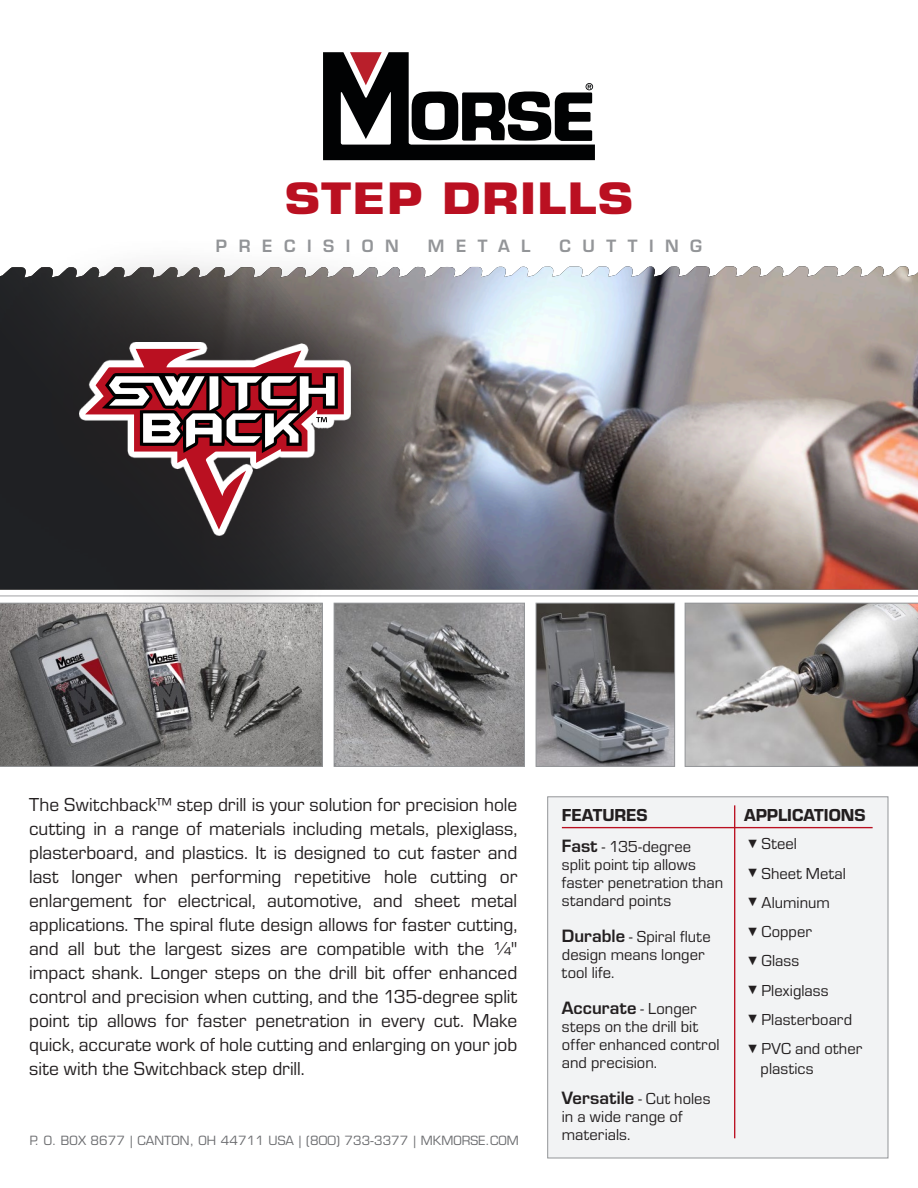
<style>
.page{position:relative;width:918px;height:1188px;background:#fff}
.page>*{position:absolute;margin:0;border:0;box-sizing:border-box;transform-origin:0 0}
.t1{font:700 42px "Eurostile LT Std";letter-spacing:.025em;color:#ba1021;scale:1.18 1}
.Body_Copy{font:19.5px/24px "Eurostile";color:#231f20;text-align:justify}
.Recip_Header_Data{font:18px "Eurostile Hea";color:#231f20}
.Body_Copy-2{font:16.5px/18px "Eurostile";letter-spacing:.005em;color:#231f20}
.t2{font:600 16.5px "Eurostile LT Std";letter-spacing:.7em;color:#939598}
.t3{font:12.3px "Eurostile LT Std";letter-spacing:.01em;color:#6c6d70}
.s1{font-weight:600}
</style>
<div class="page">
<img style="left:462px;top:266px;width:456px;height:324px">
<div style="left:547px;top:796px;width:341px;height:362px;background:#f2f3f4;border:1px solid #939598"></div>
<hr style="left:0;top:596px;width:918px;height:1px;background:#a1a1a5">
<hr style="left:562px;top:827px;width:311px;height:1px;background:#ba1021">
<hr style="left:734px;top:805px;width:1px;height:333px;background:#ba1021">
<div style="left:0;top:234px;width:462px;height:410px;background:#231f20;opacity:.75"></div>
<svg style="left:79px;top:342px;width:271px;height:194px"></svg>
<svg style="left:85px;top:349px;width:259px;height:181px;background:#64484b"></svg>
<svg style="left:102px;top:373px;width:236px;height:80px"></svg>
<svg style="left:323px;top:52px;width:272px;height:108px"></svg>
<img style="left:336px;top:605px;width:187px;height:160px">
<div style="left:334px;top:603px;width:191px;height:164px;border:1px solid #939598"></div>
<svg style="left:0;top:603px;width:323px;height:164px;background:#7f7d7d"></svg>
<svg style="left:685px;top:603px;width:233px;height:164px;background:#948f8d"></svg>
<img style="left:538px;top:605px;width:135px;height:160px">
<div style="left:536px;top:603px;width:139px;height:164px;border:1px solid #939598"></div>
<p class="t1" style="left:285px;top:173px;width:297px">STEP DRILLS</p>
<p class="t2" style="left:216px;top:236px;width:184px">PRECISION</p>
<p class="t2" style="left:428px;top:236px;width:104px">METAL</p>
<p class="t2" style="left:560px;top:236px;width:144px">CUTTING</p>
<p class="Body_Copy" style="left:29px;top:792px;width:490px">The Switchback™ step drill is your solution for precision hole cutting in a range of materials including metals, plexiglass, plasterboard, and plastics. It is designed to cut faster and last longer when performing repetitive hole cutting or enlargement for electrical, automotive, and sheet metal applications. The spiral flute design allows for faster cutting, and all but the largest sizes are compatible with the ¼" impact shank. Longer steps on the drill bit offer enhanced control and precision when cutting, and the 135-degree split point tip allows for faster penetration in every cut. Make quick, accurate work of hole cutting and enlarging on your job site with the Switchback step drill.</p>
<p class="Recip_Header_Data" style="left:562px;top:803px;width:87px">FEATURES</p>
<p class="Body_Copy-2" style="left:562px;top:837px;width:163px"><span class="s1">Fast</span> - 135-degree split point tip allows faster penetration than standard points</p>
<p class="Body_Copy-2" style="left:562px;top:927px;width:150px"><span class="s1">Durable</span> - Spiral flute design means longer tool life.</p>
<p class="Body_Copy-2" style="left:562px;top:999px;width:159px"><span class="s1">Accurate</span> - Longer steps on the drill bit offer enhanced control and precision.</p>
<p class="Body_Copy-2" style="left:562px;top:1089px;width:150px"><span class="s1">Versatile</span> - Cut holes in a wide range of materials.</p>
<p class="t3" style="left:30px;top:1134px;width:491px">P. O. BOX 8677 | CANTON, OH 44711 USA | (800) 733-3377 | MKMORSE.COM</p>
<p class="Recip_Header_Data" style="left:744px;top:803px;width:123px">APPLICATIONS</p>
<p class="Body_Copy-2" style="left:748px;top:834px;width:50px">▼ Steel</p>
<p class="Body_Copy-2" style="left:748px;top:864px;width:99px">▼ Sheet Metal</p>
<p class="Body_Copy-2" style="left:748px;top:893px;width:83px">▼ Aluminum</p>
<p class="Body_Copy-2" style="left:748px;top:922px;width:65px">▼ Copper</p>
<p class="Body_Copy-2" style="left:748px;top:951px;width:53px">▼ Glass</p>
<p class="Body_Copy-2" style="left:748px;top:981px;width:82px">▼ Plexiglass</p>
<p class="Body_Copy-2" style="left:748px;top:1010px;width:105px">▼ Plasterboard</p>
<p class="Body_Copy-2" style="left:748px;top:1039px;width:115px">▼ PVC and other</p>
<p class="Body_Copy-2" style="left:761px;top:1059px;width:54px">plastics</p>
</div>
